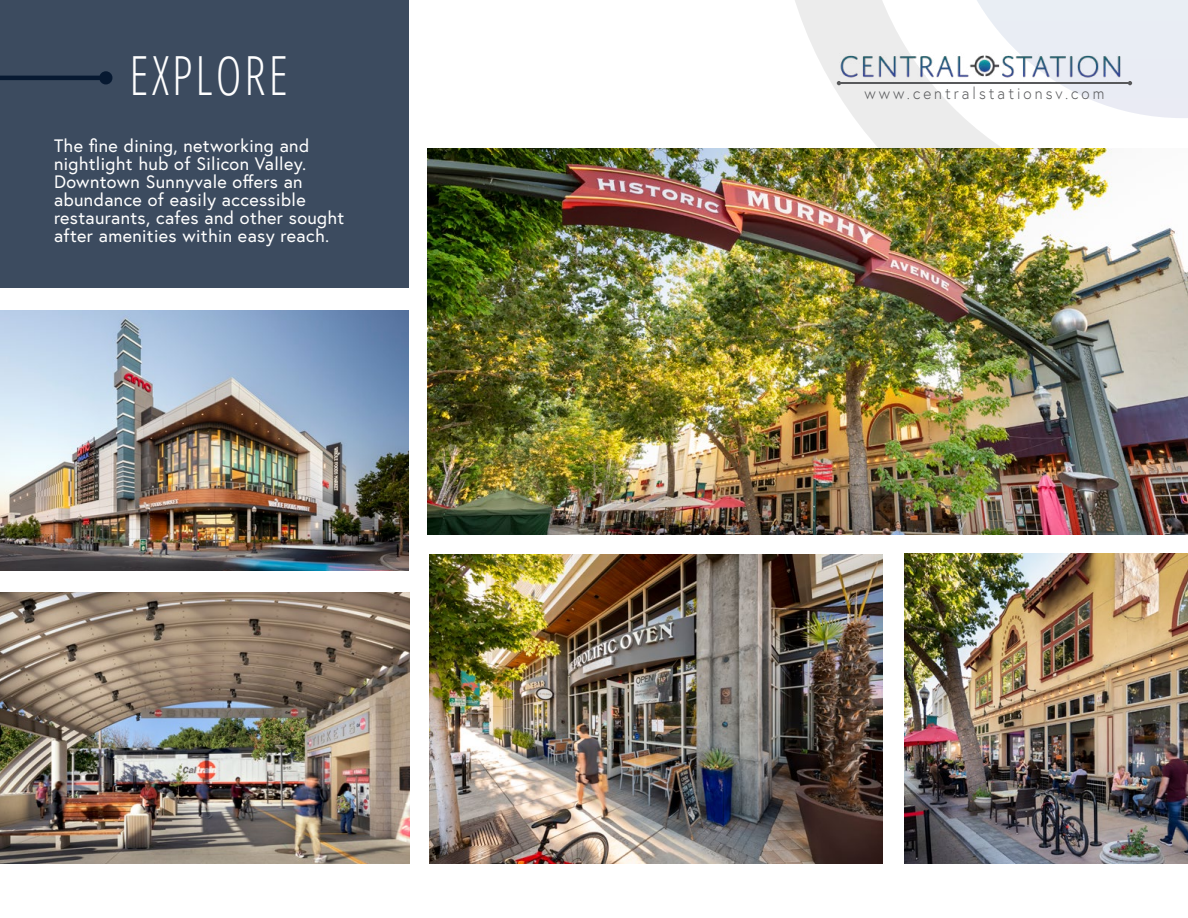
<style>
.page{position:relative;width:1188px;height:918px;background:#fff}
.page>*{position:absolute;margin:0;border:0;box-sizing:border-box;transform-origin:0 0}
.t1{font:300 54px "Open Sans Condensed";letter-spacing:.06em;color:#fff;scale:.92 1}
.t2{font:18px/18px "Europa";letter-spacing:.02em;color:#fff}
.t3{font:300 16.5px "Europa";letter-spacing:.2em;color:#58595b;scale:.92 1}
</style>
<div class="page">
<svg style="left:795px;top:0;width:207px;height:148px;fill:#ececec"></svg>
<img style="left:835px;top:46px;width:109px;height:39px">
<svg style="left:837px;top:81px;width:4px;height:4px"></svg>
<svg style="left:944px;top:0;width:244px;height:118px"></svg>
<hr style="left:840px;top:83px;width:288px;height:1px;background:#58595b">
<div style="left:0;top:0;width:409px;height:288px;background:#3c4b5f"></div>
<img style="left:428px;top:148px;width:760px;height:387px">
<img style="left:0;top:593px;width:409px;height:271px">
<img style="left:0;top:310px;width:409px;height:261px">
<img style="left:429px;top:555px;width:453px;height:309px">
<img style="left:904px;top:554px;width:284px;height:310px">
<h1 class="t1" style="left:130px;top:39px;width:173px">EXPLORE</h1>
<p class="t2" style="left:54px;top:136px;width:292px">The fine dining, networking and nightlight hub of Silicon Valley.<br>Downtown Sunnyvale offers an abundance of easily accessible restaurants, cafes and other sought after amenities within easy reach.</p>
<p class="t3" style="left:864px;top:83px;width:262px">www.centralstationsv.com</p>
</div>
